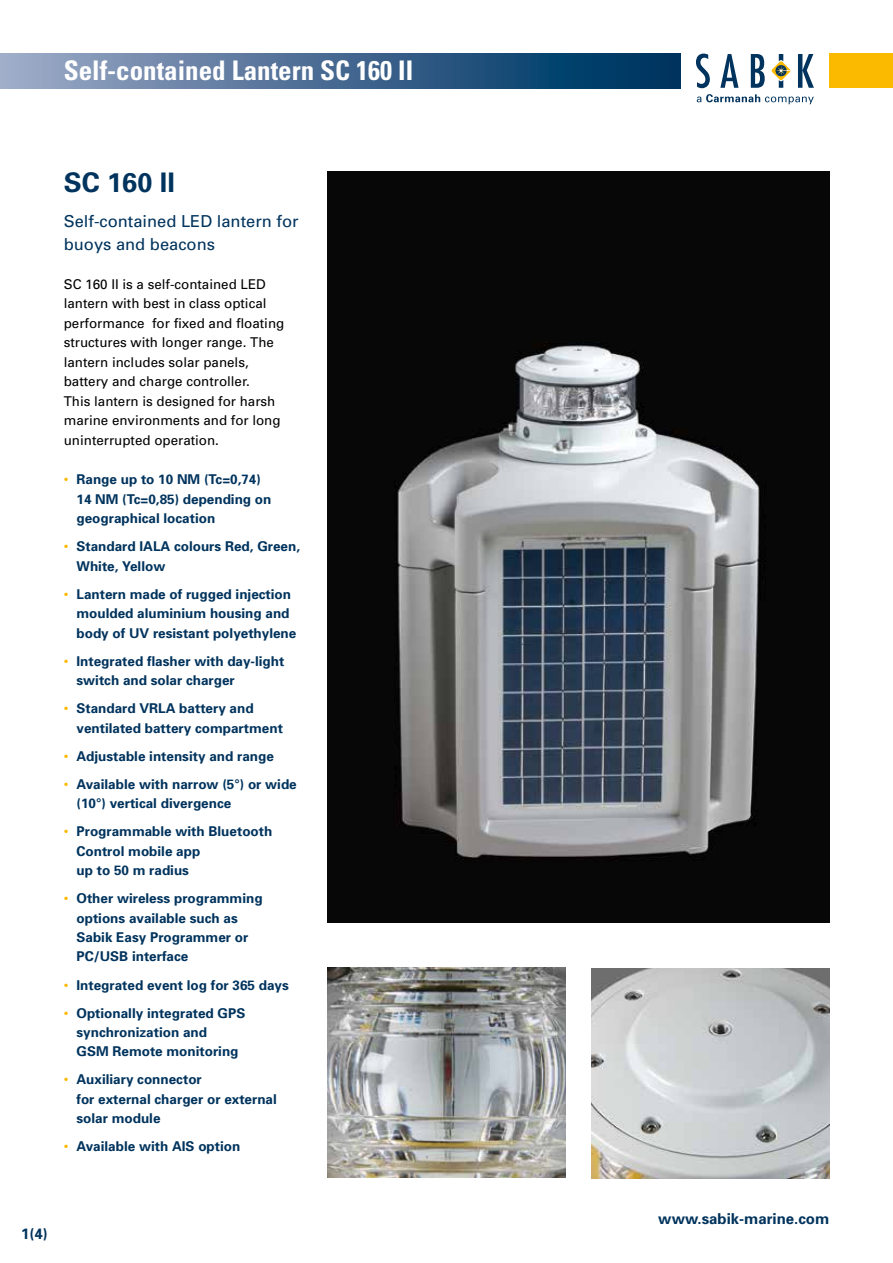
<style>
.page{position:relative;width:893px;height:1263px;background:#fff}
.page>*{position:absolute;margin:0;border:0;box-sizing:border-box;transform-origin:0 0}
.t1{font:700 condensed 27px "Univers";color:#fff}
.t2{font:700 27px "Univers";color:#00335d}
.t3{font:16.5px/22.5px "Univers";color:#00335d}
.t4{font:700 15px "Univers";color:#00335d}
.t5{font:700 13.5px/19.5px "Univers";color:#00335d}
.t6{font:13.5px/19.5px "Univers";color:#000}
.s1{font-weight:400;color:#fbb900}
</style>
<div class="page">
<div style="left:0;top:54px;width:680px;height:34px;background:linear-gradient(to right,#9ea8c7,#002d5b)"></div>
<div style="left:829px;top:53px;width:64px;height:35px;background:#fbb900"></div>
<svg style="left:696px;top:54px;width:14px;height:34px"></svg>
<svg style="left:720px;top:54px;width:18px;height:34px"></svg>
<svg style="left:751px;top:54px;width:14px;height:34px"></svg>
<svg style="left:798px;top:54px;width:16px;height:34px"></svg>
<svg style="left:771px;top:54px;width:19px;height:34px"></svg>
<svg style="left:697px;top:94px;width:117px;height:10px"></svg>
<img style="left:327px;top:171px;width:502px;height:752px">
<img style="left:591px;top:968px;width:238px;height:211px">
<img style="left:327px;top:967px;width:239px;height:211px">
<h1 class="t1" style="left:64px;top:54px;width:351px">Self-contained Lantern SC 160 II</h1>
<h1 class="t2" style="left:64px;top:165px;width:113px">SC 160 II</h1>
<p class="t3" style="left:64px;top:210px;width:236px">Self-contained LED lantern for buoys and beacons</p>
<p class="t6" style="left:64px;top:274px;width:222px">SC 160 II is a self-contained LED lantern with best in class optical performance for fixed and floating structures with longer range. The lantern includes solar panels, battery and charge controller.<br>This lantern is designed for harsh marine environments and for long uninterrupted operation.</p>
<p class="t5" style="left:77px;top:469px;width:196px;text-indent:-13px"><span class="s1">•</span> Range up to 10 NM (Tc=0,74)<br>14 NM (Tc=0,85) depending on geographical location</p>
<p class="t5" style="left:77px;top:536px;width:225px;text-indent:-13px"><span class="s1">•</span> Standard IALA colours Red, Green,<br>White, Yellow</p>
<p class="t5" style="left:77px;top:583px;width:221px;text-indent:-13px"><span class="s1">•</span> Lantern made of rugged injection moulded aluminium housing and body of UV resistant polyethylene</p>
<p class="t5" style="left:77px;top:650px;width:209px;text-indent:-13px"><span class="s1">•</span> Integrated flasher with day-light switch and solar charger</p>
<p class="t5" style="left:77px;top:698px;width:208px;text-indent:-13px"><span class="s1">•</span> Standard VRLA battery and ventilated battery compartment</p>
<p class="t5" style="left:64px;top:745px;width:212px"><span class="s1">•</span> Adjustable intensity and range</p>
<p class="t5" style="left:77px;top:773px;width:222px;text-indent:-13px"><span class="s1">•</span> Available with narrow (5°) or wide (10°) vertical divergence</p>
<p class="t5" style="left:77px;top:821px;width:197px;text-indent:-13px"><span class="s1">•</span> Programmable with Bluetooth<br>Control mobile app<br>up to 50 m radius</p>
<p class="t5" style="left:77px;top:888px;width:188px;text-indent:-13px"><span class="s1">•</span> Other wireless programming options available such as<br>Sabik Easy Programmer or<br>PC/USB interface</p>
<p class="t5" style="left:64px;top:974px;width:227px"><span class="s1">•</span> Integrated event log for 365 days</p>
<p class="t5" style="left:77px;top:1002px;width:170px;text-indent:-13px"><span class="s1">•</span> Optionally integrated GPS synchronization and<br>GSM Remote monitoring</p>
<p class="t5" style="left:77px;top:1069px;width:202px;text-indent:-13px"><span class="s1">•</span> Auxiliary connector<br>for external charger or external solar module</p>
<p class="t5" style="left:64px;top:1136px;width:178px"><span class="s1">•</span> Available with AIS option</p>
<p class="t4" style="left:21px;top:1224px;width:28px">1(4)</p>
<p class="t4" style="left:658px;top:1209px;width:172px">www.sabik-marine.com</p>
</div>
